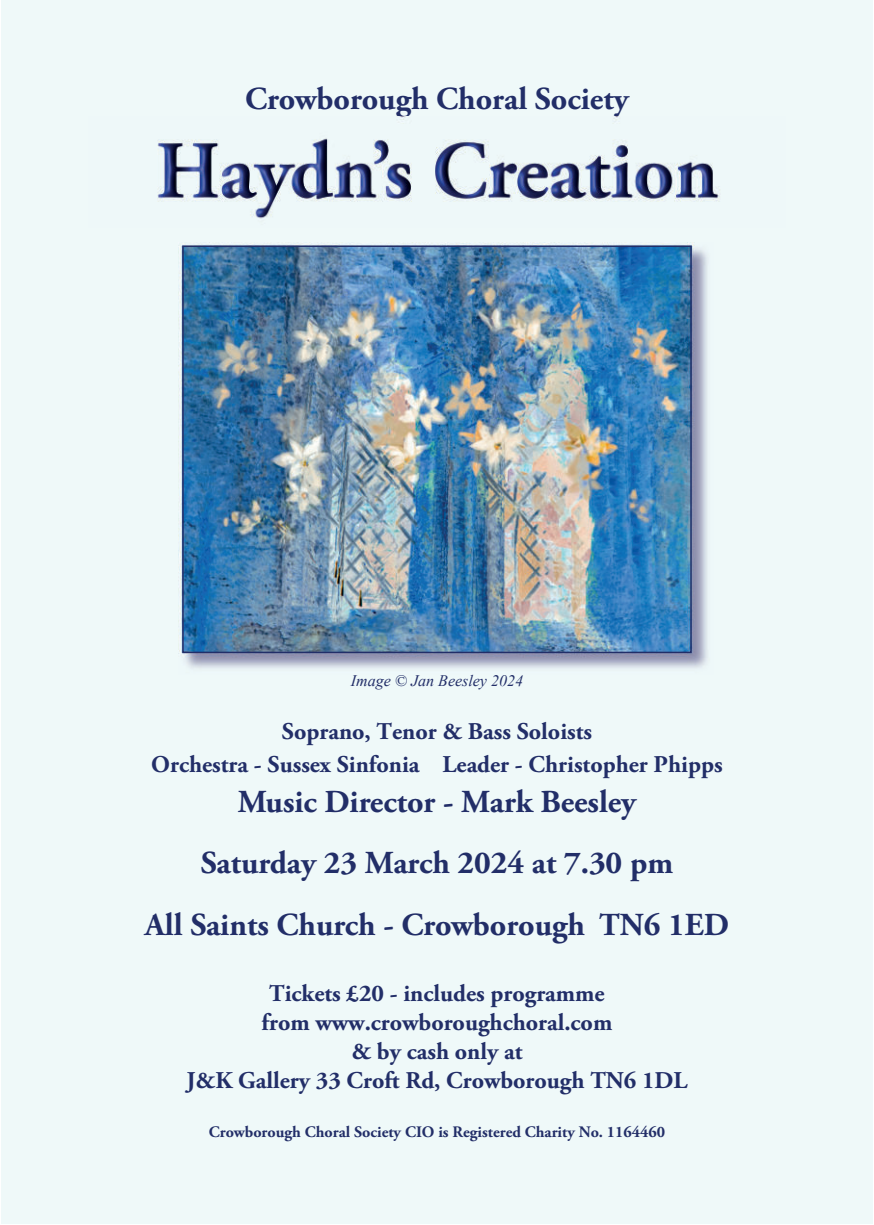
<style>
.page{position:relative;width:874px;height:1225px;background:#fff}
.page>*{position:absolute;margin:0;border:0;box-sizing:border-box;transform-origin:0 0}
.t1{font:700 32px/61.4px "Adobe Garamond Pro";color:#222e68;text-align:center}
.t2{font:700 24px/28.8px "Adobe Garamond Pro";color:#222e68;text-align:center}
.t3{font:700 16px "Adobe Garamond Pro";color:#222e68}
.t4{font:italic 16px "Times New Roman";color:#222e68}
</style>
<div class="page">
<div style="left:1px;top:1px;width:871px;height:1223px;background:#eff9f9"></div>
<img style="left:157px;top:116px;width:563px;height:103px">
<img style="left:179px;top:242px;width:529px;height:427px">
<div style="left:182px;top:245px;width:509px;height:408px;border:2px solid #222e68"></div>
<h1 class="t1" style="left:245px;top:71px;width:385px">Crowborough Choral Society</h1>
<p class="t4" style="left:350px;top:675px;width:174px">Image © Jan Beesley 2024</p>
<p class="t2" style="left:151px;top:717px;width:572px;line-height:32.8px">Soprano, Tenor &amp; Bass Soloists<br>Orchestra - Sussex Sinfonia Leader - Christopher Phipps</p>
<h1 class="t1" style="left:145px;top:774px;width:585px">Music Director - Mark Beesley<br>Saturday 23 March 2024 at 7.30 pm<br>All Saints Church - Crowborough TN6 1ED</h1>
<p class="t2" style="left:186px;top:981px;width:502px">Tickets £20 - includes programme<br>from www.crowboroughchoral.com<br>&amp; by cash only at<br>J&amp;K Gallery 33 Croft Rd, Crowborough TN6 1DL</p>
<p class="t3" style="left:209px;top:1125px;width:457px">Crowborough Choral Society CIO is Registered Charity No. 1164460</p>
</div>
